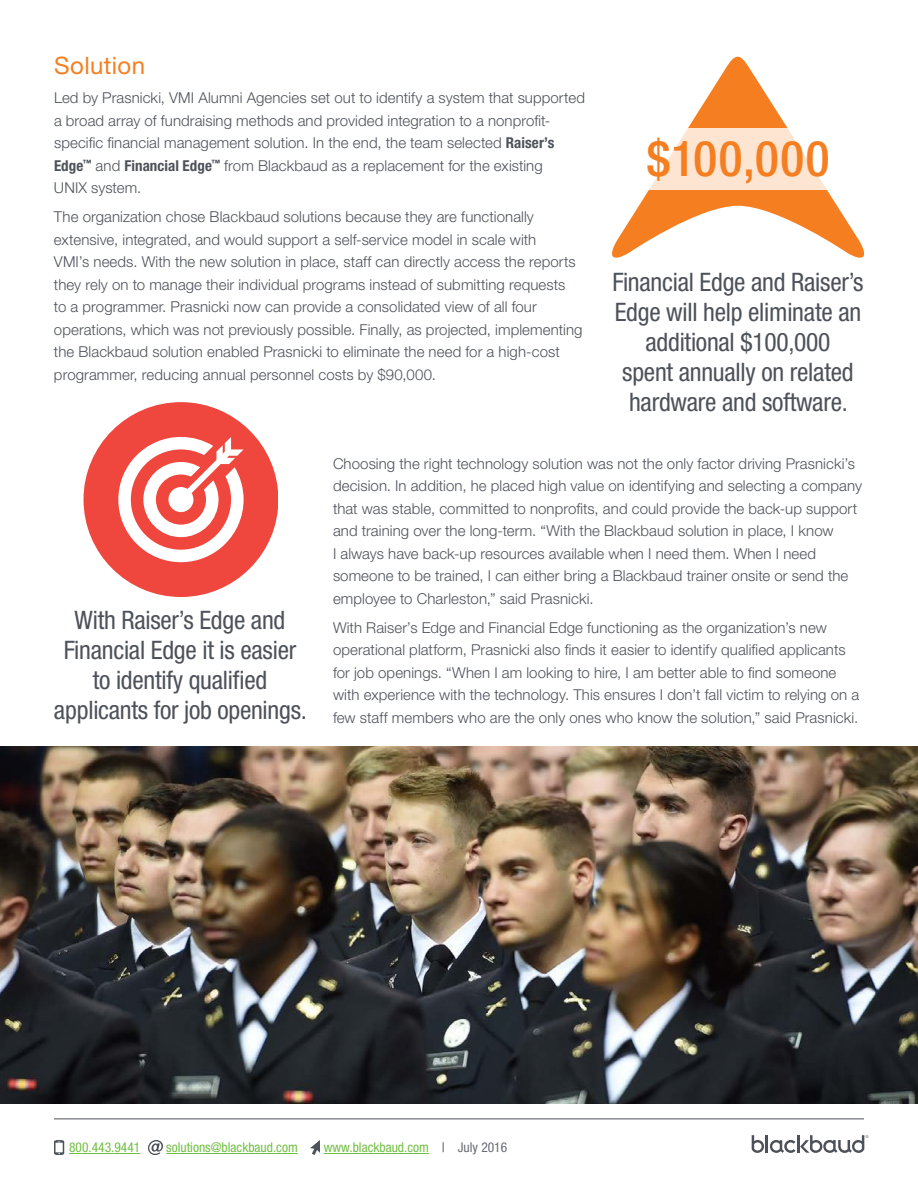
<style>
.page{position:relative;width:918px;height:1188px;background:#fff}
.page>*{position:absolute;margin:0;border:0;box-sizing:border-box;transform-origin:0 0}
.t1{font:500 condensed 49.35px "Helvetica Neue LT Std";letter-spacing:.035em;color:#f57e20}
.t2{font:condensed 25.5px/30px "Helvetica Neue LT Std";letter-spacing:-.01em;color:#4d525a;text-align:center}
.t3{font:24px "Helvetica Neue LT Std";letter-spacing:.02em;color:#f57e20}
.t4{font:300 15px/22.5px "Helvetica Neue LT Std";letter-spacing:.005em;color:#4d525a}
.t5{font:condensed 13.5px "Helvetica Neue LT Std";color:#72bf44}
.s1{font-family:"Helvetica Neue";font-weight:700;font-stretch:condensed}
.s2{color:#4d525a}
.s3{color:#686c74}
</style>
<div class="page">
<img style="left:0;top:747px;width:918px;height:357px">
<svg style="left:612px;top:56px;width:253px;height:202px"></svg>
<svg style="left:617px;top:128px;width:247px;height:61px;fill:#fde5d2"></svg>
<svg style="left:84px;top:402px;width:194px;height:195px"></svg>
<hr style="left:69px;top:1153px;width:71px;height:1px;background:#72bf44">
<hr style="left:166px;top:1153px;width:132px;height:1px;background:#72bf44">
<hr style="left:324px;top:1153px;width:105px;height:1px;background:#72bf44">
<svg style="left:148px;top:1140px;width:15px;height:15px"></svg>
<svg style="left:310px;top:1140px;width:10px;height:15px"></svg>
<svg style="left:54px;top:1140px;width:10px;height:15px"></svg>
<svg style="left:752px;top:1135px;width:116px;height:18px"></svg>
<hr style="left:54px;top:1119px;width:810px;height:1px;background:#4d525a">
<h3 class="t3" style="left:54px;top:51px;width:93px">Solution</h3>
<p class="t4" style="left:54px;top:86px;width:532px">Led by Prasnicki, VMI Alumni Agencies set out to identify a system that supported a broad array of fundraising methods and provided integration to a nonprofit&shy;specific financial management solution. In the end, the team selected <span class="s1">Raiser’s Edge</span><sup>™</sup> and <span class="s1">Financial Edge</span><sup>™</sup> from Blackbaud as a replacement for the existing<br>UNIX system.</p>
<p class="t4" style="left:54px;top:205px;width:530px">The organization chose Blackbaud solutions because they are functionally extensive, integrated, and would support a self-service model in scale with<br>VMI’s needs. With the new solution in place, staff can directly access the reports they rely on to manage their individual programs instead of submitting requests<br>to a programmer. Prasnicki now can provide a consolidated view of all four operations, which was not previously possible. Finally, as projected, implementing the Blackbaud solution enabled Prasnicki to eliminate the need for a high-cost programmer, reducing annual personnel costs by $90,000.</p>
<h1 class="t1" style="left:647px;top:130px;width:184px">$100,000</h1>
<h2 class="t2" style="left:612px;top:267px;width:253px">Financial Edge and Raiser’s<br>Edge will help eliminate an additional $100,000<br>spent annually on related hardware and software.</h2>
<h2 class="t2" style="left:54px;top:605px;width:254px">With Raiser’s Edge and<br>Financial Edge it is easier to identify qualified applicants for job openings.</h2>
<p class="t4" style="left:333px;top:452px;width:530px">Choosing the right technology solution was not the only factor driving Prasnicki’s decision. In addition, he placed high value on identifying and selecting a company that was stable, committed to nonprofits, and could provide the back-up support and training over the long-term. “With the Blackbaud solution in place, I know<br>I always have back-up resources available when I need them. When I need someone to be trained, I can either bring a Blackbaud trainer onsite or send the employee to Charleston,” said Prasnicki.</p>
<p class="t4" style="left:333px;top:616px;width:528px">With Raiser’s Edge and Financial Edge functioning as the organization’s new operational platform, Prasnicki also finds it easier to identify qualified applicants for job openings. “When I am looking to hire, I am better able to find someone with experience with the technology. This ensures I don’t fall victim to relying on a few staff members who are the only ones who know the solution,” said Prasnicki.</p>
<p class="t5" style="left:69px;top:1140px;width:73px">800.443.9441</p>
<p class="t5" style="left:166px;top:1140px;width:133px">solutions@blackbaud.com</p>
<p class="t5" style="left:324px;top:1140px;width:185px">www.blackbaud.com <span class="s2">|</span> <span class="s3">July 2016</span></p>
</div>
